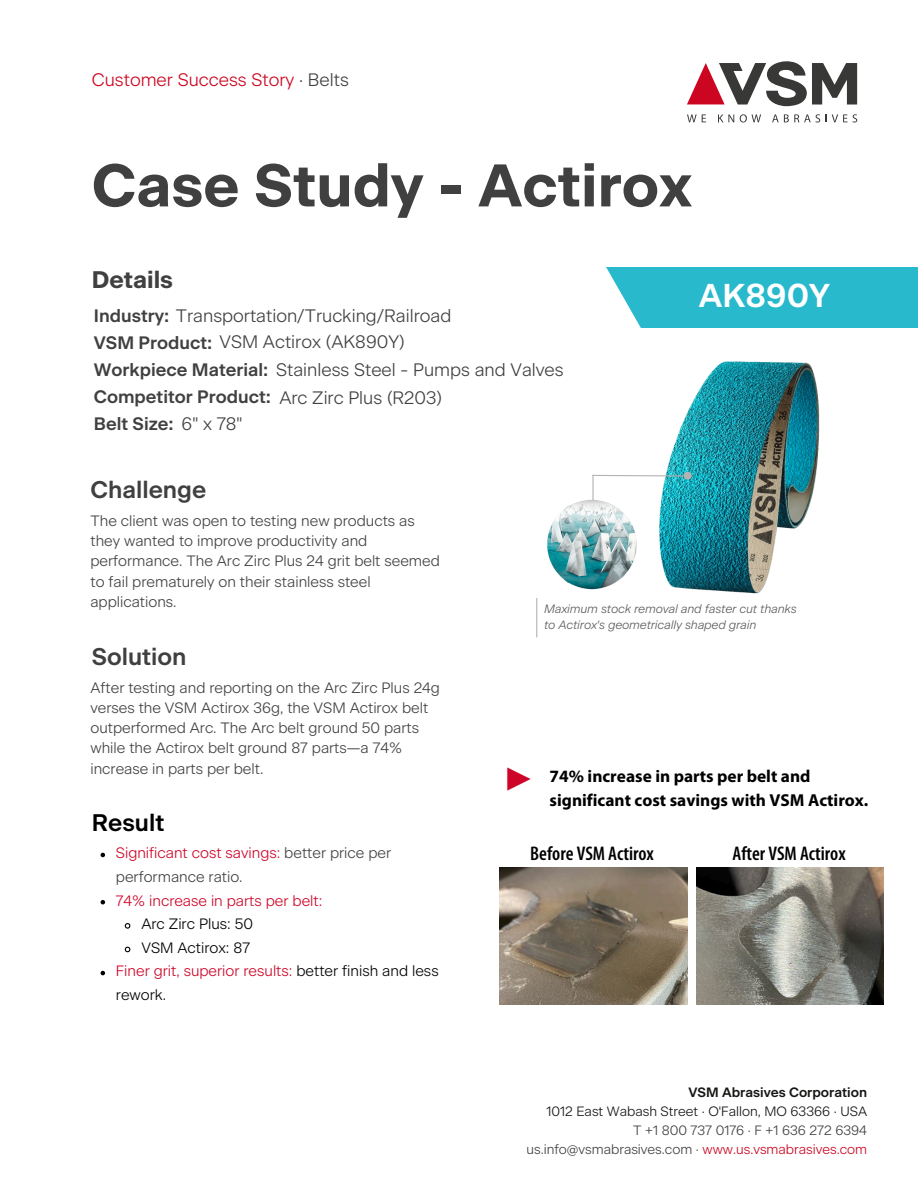
<style>
.page{position:relative;width:918px;height:1188px;background:#fff}
.page>*{position:absolute;margin:0;border:0;box-sizing:border-box;transform-origin:0 0}
.t1{font:700 60px "Beausite Classic";color:#404040}
.t2{font:39px "Arimo";color:#cd0529}
.t3{font:600 33px "Beausite Classic";color:#fff}
.t4{font:600 24px "Beausite Classic";color:#404040}
.t5{font:700 24px "Beausite Classic";color:#404040}
.t6{font:600 24px "Beausite Classic";color:#000}
.t7{font:600 condensed 19.8px "Myriad Pro";color:#000}
.t8{font:300 18px/26.8px "Beausite Classic";color:#404040}
.t9{font:300 18px "Beausite Classic";color:#cc0521}
.t10{font:700 17.4px/24.2px "Myriad Pro";color:#000}
.t11{font:300 15px/20.2px "Beausite Classic";color:#404040}
.t12{font:300 15px/23.7px "Beausite Classic";color:#cd0528}
.t13{font:300 15px "Beausite Classic";color:#000}
.t14{font:300 13.5px "Beausite Classic";color:#404040}
.t15{font:300 13.5px "Beausite Classic";color:#171615}
.t16{font:600 13.5px "Beausite Classic";color:#171615}
.t17{font:italic 300 12px/16px "Beausite Classic";color:#58585a}
.s1{color:#404040}
.s2{font-weight:600}
.s3{color:#cd0528}
.s4{color:#000}
.s5{color:#cc0521}
</style>
<div class="page">
<svg style="left:687px;top:61px;width:170px;height:45px"></svg>
<svg style="left:687px;top:114px;width:19px;height:8px"></svg>
<svg style="left:718px;top:114px;width:16px;height:8px"></svg>
<svg style="left:740px;top:114px;width:21px;height:9px"></svg>
<svg style="left:772px;top:114px;width:48px;height:9px"></svg>
<svg style="left:826px;top:114px;width:31px;height:9px"></svg>
<img style="left:659px;top:361px;width:161px;height:233px">
<hr style="left:592px;top:475px;width:2px;height:73px;background:#b3b3b4">
<img style="left:547px;top:497px;width:90px;height:93px">
<svg style="left:592px;top:474px;width:92px;height:3px"></svg>
<div style="left:684px;top:472px;width:8px;height:8px;background:#b3b3b4;border-radius:50%"></div>
<hr style="left:536px;top:598px;width:1px;height:39px;background:#b3b3b4">
<div style="left:600px;top:267px;width:318px;height:61px;background:#28b9cd"></div>
<svg style="left:600px;top:267px;width:41px;height:61px"></svg>
<svg style="left:101px;top:853px;width:4px;height:4px"></svg>
<svg style="left:101px;top:900px;width:4px;height:4px"></svg>
<svg style="left:124px;top:923px;width:7px;height:6px"></svg>
<svg style="left:124px;top:946px;width:7px;height:7px"></svg>
<svg style="left:101px;top:971px;width:4px;height:4px"></svg>
<img style="left:500px;top:867px;width:187px;height:137px">
<img style="left:697px;top:867px;width:186px;height:137px">
<p class="t9" style="left:92px;top:71px;width:259px">Customer Success Story <span class="s1">· Belts</span></p>
<h2 class="t1" style="left:92px;top:158px;width:602px">Case Study - Actirox</h2>
<p class="t5" style="left:92px;top:268px;width:83px">Details</p>
<h3 class="t8" style="left:94px;top:304px;width:471px"><span class="s2">Industry:</span> Transportation/Trucking/Railroad<br><span class="s2">VSM Product:</span> VSM Actirox (AK890Y)<br><span class="s2">Workpiece Material:</span> Stainless Steel - Pumps and Valves <span class="s2">Competitor Product:<br>Belt Size:</span> 6" x 78"</h3>
<p class="t8" style="left:279px;top:385px;width:164px">Arc Zirc Plus (R203)</p>
<h3 class="t3" style="left:699px;top:280px;width:133px">AK890Y</h3>
<h4 class="t4" style="left:90px;top:479px;width:117px">Challenge</h4>
<h5 class="t11" style="left:90px;top:511px;width:351px">The client was open to testing new products as they wanted to improve productivity and performance. The Arc Zirc Plus 24 grit belt seemed to fail prematurely on their stainless steel applications.</h5>
<h5 class="t4" style="left:92px;top:646px;width:96px">Solution</h5>
<h5 class="t11" style="left:90px;top:678px;width:351px">After testing and reporting on the Arc Zirc Plus 24g verses the VSM Actirox 36g, the VSM Actirox belt outperformed Arc. The Arc belt ground 50 parts while the Actirox belt ground 87 parts—a 74% increase in parts per belt.</h5>
<h5 class="t6" style="left:92px;top:812px;width:74px">Result</h5>
<h5 class="t11" style="left:116px;top:842px;width:277px;line-height:23.7px"><span class="s3">Significant cost savings:</span> better price per performance ratio.</h5>
<h3 class="t12" style="left:116px;top:889px;width:208px">74% increase in parts per belt:</h3>
<p class="t13" style="left:141px;top:917px;width:113px">Arc Zirc Plus: 50</p>
<p class="t13" style="left:141px;top:941px;width:110px">VSM Actirox: 87</p>
<p class="t12" style="left:116px;top:960px;width:324px">Finer grit, superior results: <span class="s4">better finish and less rework.</span></p>
<h1 class="t17" style="left:544px;top:601px;width:254px">Maximum stock removal and faster cut thanks to Actirox's geometrically shaped grain</h1>
<p class="t2" style="left:500px;top:754px;width:40px">►</p>
<p class="t10" style="left:550px;top:766px;width:320px">74% increase in parts per belt and significant cost savings with VSM Actirox.</p>
<p class="t7" style="left:530px;top:845px;width:125px">Before VSM Actirox</p>
<p class="t7" style="left:732px;top:845px;width:115px">After VSM Actirox</p>
<p class="t16" style="left:689px;top:1086px;width:180px">VSM Abrasives Corporation</p>
<p class="t15" style="left:546px;top:1105px;width:322px">1012 East Wabash Street · O'Fallon, MO 63366 · USA</p>
<h3 class="t14" style="left:526px;top:1144px;width:342px">us.info@vsmabrasives.com · <span class="s5">www.us.vsmabrasives.com</span></h3>
<p class="t14" style="left:633px;top:1124px;width:235px">T +1 800 737 0176 · F +1 636 272 6394</p>
</div>
